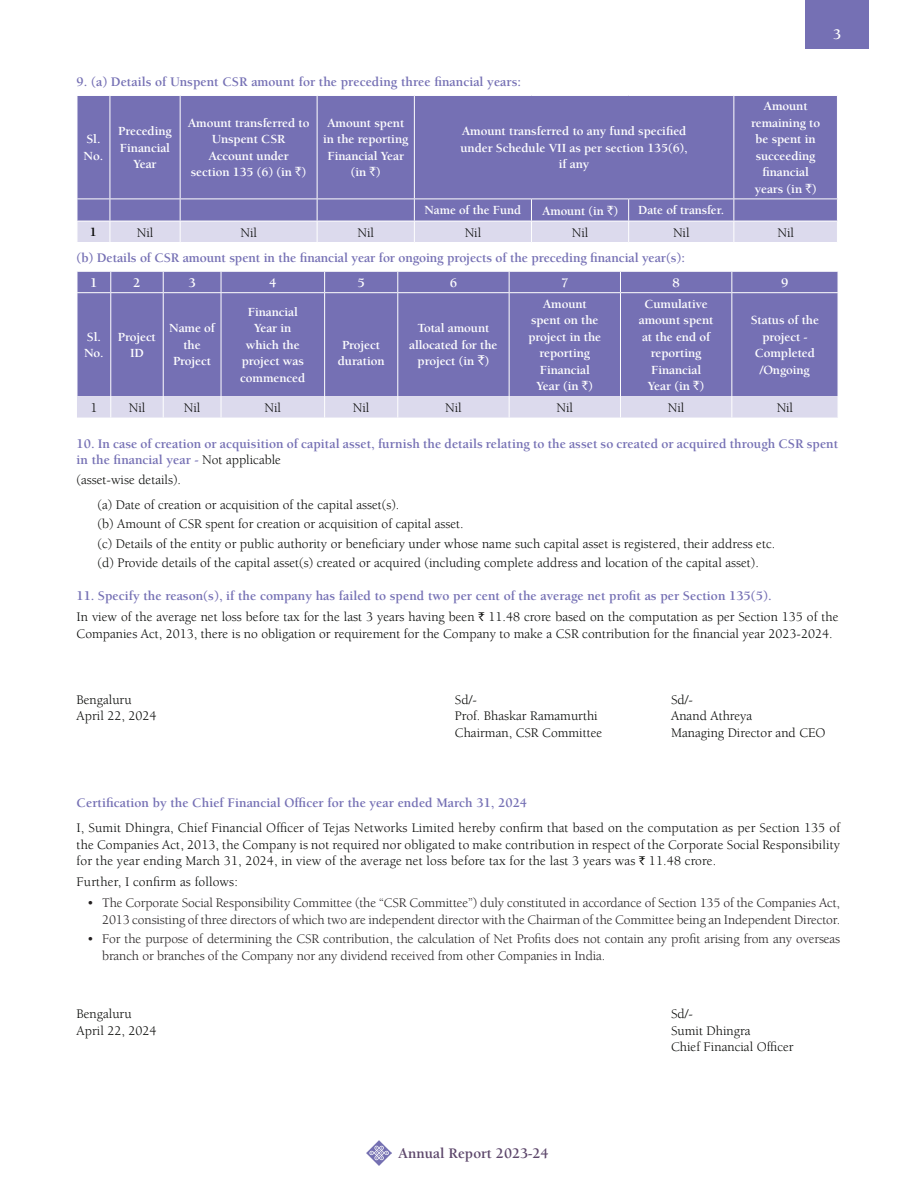
<style>
.page{position:relative;width:915px;height:1191px;background:#fff}
.page>*{position:absolute;margin:0;border:0;box-sizing:border-box;transform-origin:0 0}
.t1{font:700 15px "Berkeley Std";color:#5d476b}
.t2{font:700 15px "Berkeley Std";color:#fff}
.t3{font:13.5px/16.5px "Berkeley Std";color:#040503}
.t4{font:13.5px/16.5px "Berkeley Std";letter-spacing:-.01em;color:#231f20;text-align:right}
.t5{font:700 13.5px/16.5px "Berkeley Std";color:#7570b4}
.t6{font:700 13.5px "Berkeley Std";color:#fff}
.t7{font:700 12.75px/16.5px "Berkeley Std";letter-spacing:-.01em;color:#fff;text-align:center}
.t8{font:700 12.75px "Berkeley Std";color:#040503}
.s1{font-family:"Rupee Foradian";font-weight:400}
.s2{font-family:"Rupee Foradian";font-weight:400;font-size:13.5px}
.s3{font-weight:400;color:#040503}
.s4{font-weight:700;color:#7570b4}
.s5{font-family:"Rupee Foradian";font-size:12px}
</style>
<div class="page">
<div style="left:78px;top:96px;width:758px;height:102px;background:#7570b4"></div>
<hr style="left:109px;top:96px;width:1px;height:102px;background:#fff">
<hr style="left:180px;top:96px;width:1px;height:102px;background:#fff">
<hr style="left:316px;top:96px;width:1px;height:102px;background:#fff">
<hr style="left:414px;top:96px;width:1px;height:102px;background:#fff">
<hr style="left:733px;top:96px;width:1px;height:102px;background:#fff">
<svg style="left:77px;top:199px;width:760px;height:43px;background:#aca9d2"></svg>
<div style="left:78px;top:272px;width:759px;height:124px;background:#7570b4"></div>
<svg style="left:77px;top:272px;width:1px;height:20px"></svg>
<svg style="left:110px;top:272px;width:1px;height:20px"></svg>
<svg style="left:163px;top:272px;width:1px;height:20px"></svg>
<svg style="left:220px;top:272px;width:1px;height:20px"></svg>
<svg style="left:324px;top:272px;width:1px;height:20px"></svg>
<svg style="left:397px;top:272px;width:1px;height:20px"></svg>
<svg style="left:508px;top:272px;width:1px;height:20px"></svg>
<svg style="left:620px;top:272px;width:1px;height:20px"></svg>
<svg style="left:731px;top:272px;width:1px;height:20px"></svg>
<svg style="left:837px;top:272px;width:1px;height:20px"></svg>
<hr style="left:110px;top:293px;width:1px;height:103px;background:#fff">
<hr style="left:163px;top:293px;width:1px;height:103px;background:#fff">
<hr style="left:220px;top:293px;width:1px;height:103px;background:#fff">
<hr style="left:324px;top:293px;width:1px;height:103px;background:#fff">
<hr style="left:397px;top:293px;width:1px;height:103px;background:#fff">
<hr style="left:508px;top:293px;width:1px;height:103px;background:#fff">
<hr style="left:620px;top:293px;width:1px;height:103px;background:#fff">
<hr style="left:731px;top:293px;width:1px;height:103px;background:#fff">
<hr style="left:77px;top:292px;width:34px;height:1px;background:#fff">
<hr style="left:111px;top:292px;width:52px;height:1px;background:#fff">
<hr style="left:163px;top:292px;width:58px;height:1px;background:#fff">
<hr style="left:221px;top:292px;width:103px;height:1px;background:#fff">
<hr style="left:324px;top:292px;width:73px;height:1px;background:#fff">
<hr style="left:397px;top:292px;width:112px;height:1px;background:#fff">
<hr style="left:509px;top:292px;width:111px;height:1px;background:#fff">
<hr style="left:620px;top:292px;width:111px;height:1px;background:#fff">
<hr style="left:731px;top:292px;width:107px;height:1px;background:#fff">
<div style="left:77px;top:396px;width:761px;height:21px;background:#dcdaed"></div>
<img style="left:366px;top:1140px;width:26px;height:25px">
<div style="left:805px;top:0;width:63px;height:49px;background:#7570b4"></div>
<p class="t2" style="left:832px;top:26px;width:10px">3</p>
<p class="t5" style="left:77px;top:74px;width:446px">9. (a) Details of Unspent CSR amount for the preceding three financial years:</p>
<p class="t7" style="left:84px;top:131px;width:21px;text-align:left">Sl.<br>No.</p>
<p class="t7" style="left:118px;top:123px;width:55px">Preceding<br>Financial<br>Year</p>
<p class="t7" style="left:188px;top:115px;width:123px">Amount transferred to<br>Unspent CSR<br>Account under section 135 (6) (in <span class="s1">`</span>)</p>
<p class="t7" style="left:323px;top:115px;width:87px">Amount spent in the reporting<br>Financial Year (in <span class="s1">`</span>)</p>
<p class="t7" style="left:460px;top:123px;width:229px">Amount transferred to any fund specified under Schedule VII as per section 135(6), if any</p>
<p class="t7" style="left:424px;top:202px;width:98px">Name of the Fund</p>
<p class="t7" style="left:542px;top:203px;width:77px">Amount (in <span class="s1">`</span>)</p>
<p class="t7" style="left:638px;top:202px;width:87px">Date of transfer.</p>
<p class="t7" style="left:750px;top:98px;width:71px">Amount remaining to be spent in succeeding financial years (in <span class="s1">`</span>)</p>
<p class="t8" style="left:90px;top:225px;width:8px">1</p>
<p class="t3" style="left:137px;top:224px;width:18px">Nil</p>
<p class="t3" style="left:240px;top:224px;width:18px">Nil</p>
<p class="t3" style="left:357px;top:224px;width:18px">Nil</p>
<p class="t3" style="left:464px;top:224px;width:18px">Nil</p>
<p class="t3" style="left:571px;top:224px;width:18px">Nil</p>
<p class="t3" style="left:672px;top:224px;width:18px">Nil</p>
<p class="t3" style="left:777px;top:224px;width:18px">Nil</p>
<p class="t5" style="left:77px;top:250px;width:609px">(b) Details of CSR amount spent in the financial year for ongoing projects of the preceding financial year(s):</p>
<p class="t6" style="left:90px;top:275px;width:9px">1</p>
<p class="t6" style="left:133px;top:275px;width:9px">2</p>
<p class="t6" style="left:188px;top:275px;width:9px">3</p>
<p class="t6" style="left:269px;top:275px;width:9px">4</p>
<p class="t6" style="left:357px;top:275px;width:9px">5</p>
<p class="t6" style="left:449px;top:275px;width:9px">6</p>
<p class="t6" style="left:561px;top:275px;width:9px">7</p>
<p class="t6" style="left:672px;top:275px;width:9px">8</p>
<p class="t6" style="left:781px;top:275px;width:9px">9</p>
<p class="t7" style="left:84px;top:328px;width:21px;text-align:left">Sl.<br>No.</p>
<p class="t7" style="left:118px;top:328px;width:39px">Project<br>ID</p>
<p class="t7" style="left:169px;top:320px;width:47px">Name of the<br>Project</p>
<p class="t7" style="left:240px;top:304px;width:66px">Financial<br>Year in which the project was commenced</p>
<p class="t7" style="left:337px;top:337px;width:48px">Project duration</p>
<p class="t7" style="left:409px;top:320px;width:90px">Total amount allocated for the project (in <span class="s2">`</span>)</p>
<p class="t7" style="left:528px;top:295px;width:74px">Amount spent on the project in the reporting<br>Financial<br>Year (in <span class="s1">`</span>)</p>
<p class="t7" style="left:638px;top:295px;width:76px">Cumulative amount spent at the end of reporting<br>Financial<br>Year (in <span class="s1">`</span>)</p>
<p class="t7" style="left:750px;top:312px;width:70px">Status of the project -<br>Completed /Ongoing</p>
<p class="t3" style="left:90px;top:399px;width:9px">1</p>
<p class="t3" style="left:129px;top:399px;width:18px">Nil</p>
<p class="t3" style="left:184px;top:399px;width:18px">Nil</p>
<p class="t3" style="left:264px;top:399px;width:18px">Nil</p>
<p class="t3" style="left:353px;top:399px;width:18px">Nil</p>
<p class="t3" style="left:445px;top:399px;width:18px">Nil</p>
<p class="t3" style="left:556px;top:399px;width:18px">Nil</p>
<p class="t3" style="left:667px;top:399px;width:18px">Nil</p>
<p class="t3" style="left:776px;top:399px;width:18px">Nil</p>
<p class="t5" style="left:77px;top:435px;width:763px">10. In case of creation or acquisition of capital asset, furnish the details relating to the asset so created or acquired through CSR spent in the financial year - <span class="s3">Not applicable</span></p>
<p class="t3" style="left:98px;top:467px;width:303px;line-height:25px;text-indent:-21px">(asset-wise details).<br>(a) Date of creation or acquisition of the capital asset(s).</p>
<p class="t3" style="left:98px;top:514px;width:679px;line-height:19.5px">(b) Amount of CSR spent for creation or acquisition of capital asset.<br>(c) Details of the entity or public authority or beneficiary under whose name such capital asset is registered, their address etc. (d) Provide details of the capital asset(s) created or acquired (including complete address and location of the capital asset).</p>
<p class="t3" style="left:77px;top:585px;width:763px;line-height:21px"><span class="s4">11. Specify the reason(s), if the company has failed to spend two per cent of the average net profit as per Section 135(5).<br></span>In view of the average net loss before tax for the last 3 years having been <span class="s5">`</span> 11.48 crore based on the computation as per Section 135 of the</p>
<p class="t3" style="left:77px;top:625px;width:757px">Companies Act, 2013, there is no obligation or requirement for the Company to make a CSR contribution for the financial year 2023-2024.</p>
<p class="t3" style="left:77px;top:691px;width:56px">Bengaluru</p>
<p class="t3" style="left:455px;top:691px;width:23px">Sd/-</p>
<p class="t3" style="left:671px;top:691px;width:23px">Sd/-</p>
<p class="t3" style="left:77px;top:708px;width:81px">April 22, 2024</p>
<p class="t3" style="left:455px;top:708px;width:144px">Prof. Bhaskar Ramamurthi</p>
<p class="t3" style="left:671px;top:708px;width:83px">Anand Athreya</p>
<p class="t3" style="left:455px;top:724px;width:149px">Chairman, CSR Committee</p>
<p class="t3" style="left:671px;top:724px;width:156px">Managing Director and CEO</p>
<p class="t5" style="left:77px;top:794px;width:452px">Certification by the Chief Financial Officer for the year ended March 31, 2024</p>
<p class="t3" style="left:77px;top:819px;width:764px;text-align:justify">I, Sumit Dhingra, Chief Financial Officer of Tejas Networks Limited hereby confirm that based on the computation as per Section 135 of the Companies Act, 2013, the Company is not required nor obligated to make contribution in respect of the Corporate Social Responsibility for the year ending March 31, 2024, in view of the average net loss before tax for the last 3 years was <span class="s5">`</span> 11.48 crore.</p>
<p class="t3" style="left:77px;top:873px;width:163px">Further, I confirm as follows:</p>
<p class="t4" style="left:87px;top:894px;width:754px">• The Corporate Social Responsibility Committee (the “CSR Committee”) duly constituted in accordance of Section 135 of the Companies Act,<br>2013 consisting of three directors of which two are independent director with the Chairman of the Committee being an Independent Director.</p>
<p class="t4" style="left:102px;top:930px;width:739px;text-align:left;text-indent:-15px">• For the purpose of determining the CSR contribution, the calculation of Net Profits does not contain any profit arising from any overseas branch or branches of the Company nor any dividend received from other Companies in India.</p>
<p class="t3" style="left:77px;top:1005px;width:56px">Bengaluru</p>
<p class="t3" style="left:671px;top:1005px;width:23px">Sd/-</p>
<p class="t3" style="left:77px;top:1022px;width:81px">April 22, 2024</p>
<p class="t3" style="left:671px;top:1022px;width:124px">Sumit Dhingra<br>Chief Financial Officer</p>
<p class="t1" style="left:398px;top:1145px;width:152px">Annual Report 2023-24</p>
</div>
